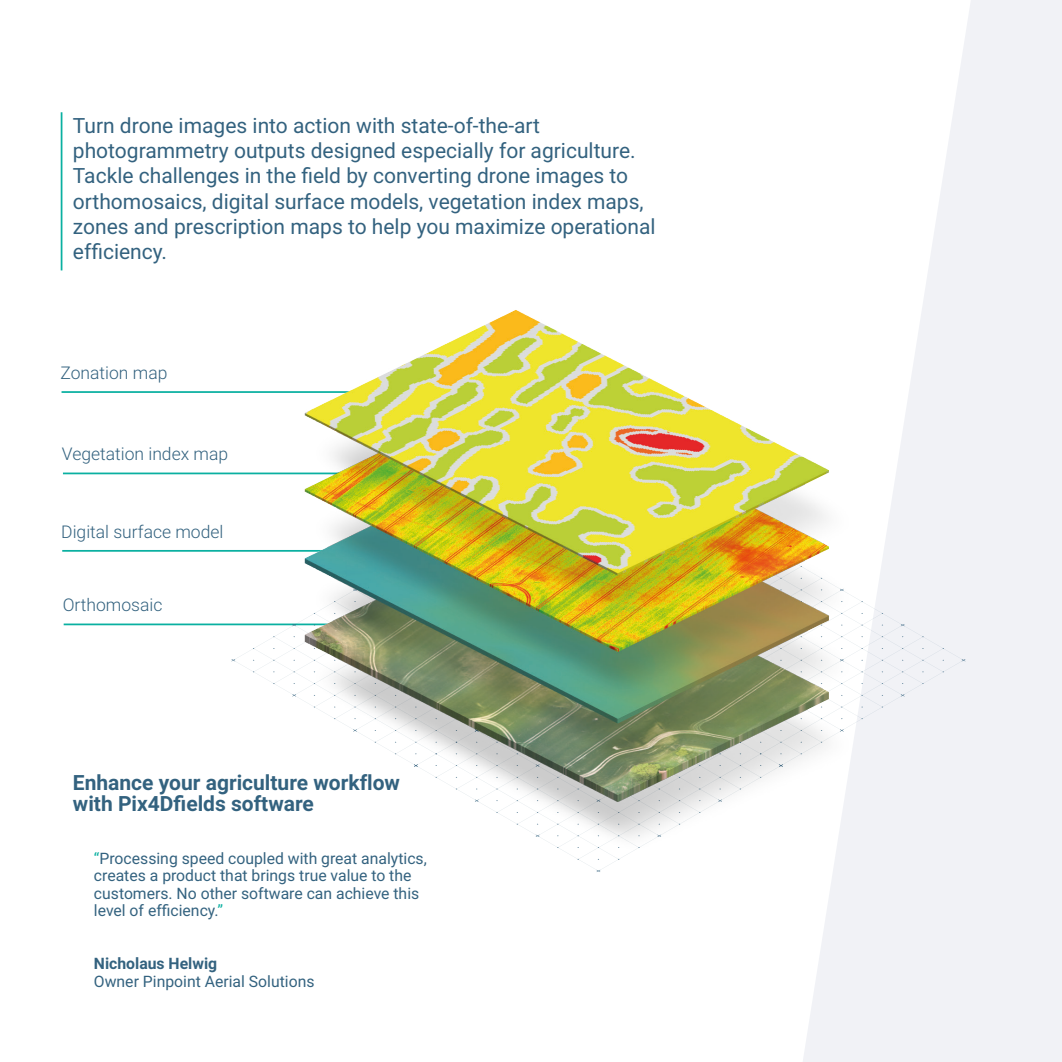
<style>
.page{position:relative;width:1062px;height:1062px;background:#fff}
.page>*{position:absolute;margin:0;border:0;box-sizing:border-box;transform-origin:0 0}
.t1{font:21px/25.2px "Roboto";color:#33627f}
.t2{font:700 21px/21px "Roboto";color:#33627f}
.t3{font:300 17.5px "Roboto";color:#33627f}
.t4{font:15.75px/17.5px "Roboto";color:#33627f}
.t5{font:700 15.75px "Roboto";color:#33627f}
.s1{color:#0ab0a1}
</style>
<div class="page">
<hr style="left:62px;top:391px;width:371px;height:2px;background:#0ab0a1">
<hr style="left:63px;top:472px;width:371px;height:2px;background:#0ab0a1">
<hr style="left:62px;top:550px;width:371px;height:2px;background:#0ab0a1">
<hr style="left:64px;top:623px;width:371px;height:2px;background:#0ab0a1">
<svg style="left:803px;top:0;width:259px;height:1062px;fill:#f1f2f6"></svg>
<div style="left:868px;top:553px;width:97px;height:213px;background:#f1f2f6"></div>
<img style="left:278px;top:305px;width:590px;height:556px">
<hr style="left:61px;top:112px;width:1px;height:158px;background:#0ab0a1">
<p class="t1" style="left:73px;top:112px;width:584px">Turn drone images into action with state-of-the-art photogrammetry outputs designed especially for agriculture.<br>Tackle challenges in the field by converting drone images to orthomosaics, digital surface models, vegetation index maps, zones and prescription maps to help you maximize operational efficiency.</p>
<p class="t3" style="left:61px;top:360px;width:108px">Zonation map</p>
<p class="t3" style="left:62px;top:442px;width:168px">Vegetation index map</p>
<p class="t3" style="left:61px;top:519px;width:164px">Digital surface model</p>
<p class="t3" style="left:63px;top:593px;width:101px">Orthomosaic</p>
<p class="t2" style="left:73px;top:771px;width:328px">Enhance your agriculture workflow with Pix4Dfields software</p>
<p class="t4" style="left:94px;top:849px;width:334px"><span class="s1">“</span>Processing speed coupled with great analytics, creates a product that brings true value to the customers. No other software can achieve this level of efficiency.<span class="s1">”</span></p>
<p class="t5" style="left:94px;top:952px;width:125px">Nicholaus Helwig</p>
<p class="t4" style="left:94px;top:971px;width:222px">Owner Pinpoint Aerial Solutions</p>
</div>
